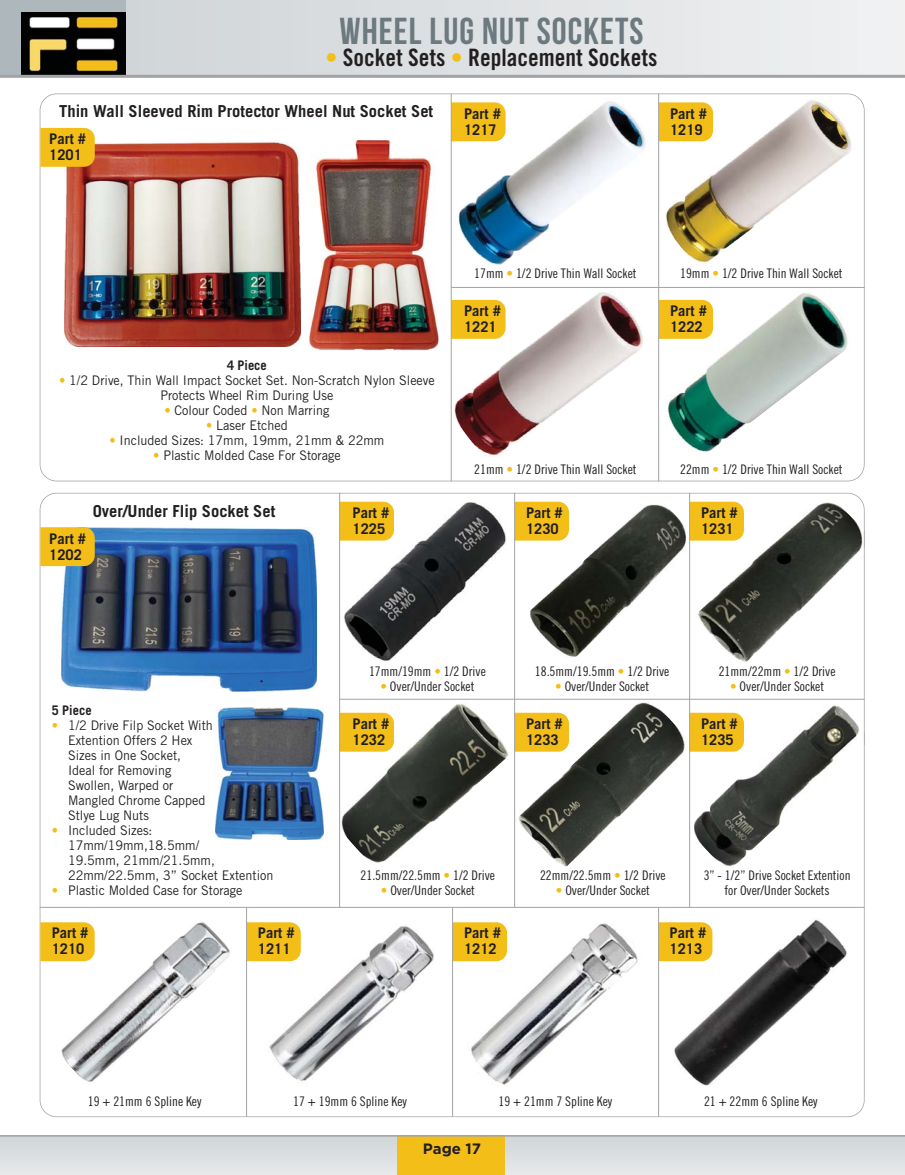
<style>
.page{position:relative;width:905px;height:1175px;background:#fff}
.page>*{position:absolute;margin:0;border:0;box-sizing:border-box;transform-origin:0 0}
.t1{font:700 37.5px "Bebas Neue";letter-spacing:.03em;color:#6c797e}
.t2{font:24px "Trade Gothic Bold Cond Twenty";color:#231f20}
.t3{font:700 16.5px "Trade Gothic";color:#231f20}
.t4{font:700 15px "Gotham";color:#231f20}
.t5{font:700 14.7px/16px "Trade Gothic";color:#231f20}
.t6{font:13.2px/15px "Trade Gothic Cond Eighteen";color:#231f20;text-align:center}
.t7{font:13.2px/15px "Trade Gothic";color:#231f20;scale:.95 1}
.t8{font:700 13.2px "Trade Gothic";color:#231f20;scale:.95 1}
.s1{color:#f4be18}
</style>
<div class="page">
<div style="left:0;top:1135px;width:904px;height:39px;background:#dbdee0"></div>
<div style="left:118px;top:0;width:786px;height:76px;background:linear-gradient(to right,#d0d4d7,#eff0f1)"></div>
<div style="left:397px;top:1135px;width:107px;height:39px;background:#f4be18"></div>
<div style="left:0;top:0;width:125px;height:76px;background:#adb7bc"></div>
<img style="left:22px;top:13px;width:103px;height:62px">
<hr style="left:0;top:75px;width:904px;height:3px;background:#a1a3a5">
<hr style="left:0;top:1135px;width:904px;height:1px;background:#a1a3a5">
<img style="left:64px;top:142px;width:236px;height:205px">
<div style="left:40px;top:93px;width:824px;height:388px;border:2px solid #a1a3a5;border-radius:17px"></div>
<svg style="left:40px;top:128px;width:55px;height:39px;background:#f2bd1d"></svg>
<hr style="left:451px;top:287px;width:413px;height:1px;background:#a1a3a5">
<img style="left:309px;top:140px;width:130px;height:211px">
<hr style="left:451px;top:93px;width:1px;height:388px;background:#a1a3a5">
<hr style="left:658px;top:93px;width:1px;height:388px;background:#a1a3a5">
<img style="left:452px;top:101px;width:194px;height:164px">
<img style="left:659px;top:98px;width:200px;height:169px">
<img style="left:452px;top:292px;width:191px;height:164px">
<img style="left:659px;top:290px;width:189px;height:169px">
<svg style="left:658px;top:401px;width:1px;height:12px"></svg>
<img style="left:61px;top:527px;width:255px;height:164px">
<svg style="left:40px;top:527px;width:55px;height:39px;background:#efbc1d"></svg>
<img style="left:215px;top:707px;width:108px;height:132px">
<img style="left:340px;top:497px;width:166px;height:168px">
<img style="left:524px;top:501px;width:163px;height:156px">
<img style="left:693px;top:497px;width:170px;height:165px">
<svg style="left:863px;top:530px;width:2px;height:19px"></svg>
<img style="left:340px;top:700px;width:169px;height:168px">
<img style="left:515px;top:700px;width:345px;height:168px">
<svg style="left:863px;top:731px;width:2px;height:14px"></svg>
<div style="left:340px;top:502px;width:54px;height:38px;background:#f4be18"></div>
<svg style="left:340px;top:712px;width:54px;height:39px;background:#f4c021"></svg>
<div style="left:515px;top:502px;width:54px;height:38px;background:#f4be18"></div>
<svg style="left:515px;top:712px;width:54px;height:39px;background:#f4c021"></svg>
<div style="left:690px;top:502px;width:54px;height:38px;background:#f4be18"></div>
<svg style="left:690px;top:712px;width:54px;height:39px;background:#f4c021"></svg>
<img style="left:56px;top:922px;width:174px;height:160px">
<img style="left:262px;top:926px;width:172px;height:156px">
<img style="left:467px;top:923px;width:171px;height:162px">
<img style="left:672px;top:920px;width:175px;height:166px">
<div style="left:659px;top:922px;width:53px;height:39px;background:#f4be18"></div>
<div style="left:453px;top:922px;width:54px;height:39px;background:#f4be18"></div>
<svg style="left:247px;top:922px;width:54px;height:39px;background:#f4c020"></svg>
<svg style="left:40px;top:922px;width:55px;height:39px;background:#f4c021"></svg>
<hr style="left:339px;top:699px;width:525px;height:1px;background:#a1a3a5">
<hr style="left:40px;top:907px;width:824px;height:1px;background:#a1a3a5">
<hr style="left:339px;top:493px;width:1px;height:414px;background:#a1a3a5">
<hr style="left:689px;top:493px;width:1px;height:414px;background:#a1a3a5">
<hr style="left:514px;top:493px;width:1px;height:414px;background:#a1a3a5">
<hr style="left:246px;top:907px;width:1px;height:209px;background:#a1a3a5">
<hr style="left:452px;top:907px;width:1px;height:209px;background:#a1a3a5">
<hr style="left:658px;top:907px;width:1px;height:209px;background:#a1a3a5">
<h1 class="t1" style="left:339px;top:9px;width:305px">WHEEL LUG NUT SOCKETS</h1>
<h2 class="t2" style="left:325px;top:48px;width:333px"><span class="s1">•</span> Socket Sets <span class="s1">•</span> Replacement Sockets</h2>
<p class="t3" style="left:59px;top:106px;width:375px">Thin Wall Sleeved Rim Protector Wheel Nut Socket Set</p>
<p class="t5" style="left:49px;top:132px;width:38px">Part #<br>1201</p>
<p class="t5" style="left:464px;top:107px;width:38px">Part #<br>1217</p>
<p class="t5" style="left:670px;top:107px;width:38px">Part #<br>1219</p>
<p class="t6" style="left:474px;top:267px;width:164px">17mm <span class="s1">•</span> 1/2 Drive Thin Wall Socket</p>
<p class="t6" style="left:680px;top:267px;width:164px">19mm <span class="s1">•</span> 1/2 Drive Thin Wall Socket</p>
<p class="t8" style="left:227px;top:360px;width:43px">4 Piece</p>
<p class="t7" style="left:59px;top:374px;width:397px;text-align:center"><span class="s1">•</span> 1/2 Drive, Thin Wall Impact Socket Set. Non-Scratch Nylon Sleeve<br>Protects Wheel Rim During Use</p>
<p class="t7" style="left:164px;top:404px;width:175px"><span class="s1">•</span> Colour Coded <span class="s1">•</span> Non Marring</p>
<p class="t7" style="left:206px;top:419px;width:87px"><span class="s1">•</span> Laser Etched</p>
<p class="t7" style="left:109px;top:434px;width:291px"><span class="s1">•</span> Included Sizes: 17mm, 19mm, 21mm &amp; 22mm</p>
<p class="t7" style="left:153px;top:449px;width:199px"><span class="s1">•</span> Plastic Molded Case For Storage</p>
<p class="t3" style="left:93px;top:505px;width:184px">Over/Under Flip Socket Set</p>
<p class="t5" style="left:49px;top:532px;width:38px">Part #<br>1202</p>
<p class="t5" style="left:352px;top:506px;width:38px">Part #<br>1225</p>
<p class="t5" style="left:464px;top:304px;width:38px">Part #<br>1221</p>
<p class="t5" style="left:670px;top:304px;width:38px">Part #<br>1222</p>
<p class="t6" style="left:474px;top:462px;width:164px">21mm <span class="s1">•</span> 1/2 Drive Thin Wall Socket</p>
<p class="t6" style="left:680px;top:462px;width:164px">22mm <span class="s1">•</span> 1/2 Drive Thin Wall Socket</p>
<p class="t5" style="left:526px;top:506px;width:38px">Part #<br>1230</p>
<p class="t5" style="left:701px;top:506px;width:38px">Part #<br>1231</p>
<p class="t8" style="left:52px;top:706px;width:43px">5 Piece</p>
<p class="t7" style="left:68px;top:719px;width:154px;text-indent:-16px"><span class="s1">•</span> 1/2 Drive Filp Socket With<br>Extention Offers 2 Hex<br>Sizes in One Socket,<br>Ideal for Removing<br>Swollen, Warped or<br>Mangled Chrome Capped<br>Stlye Lug Nuts</p>
<p class="t7" style="left:68px;top:824px;width:218px;text-indent:-16px"><span class="s1">•</span> Included Sizes:<br>17mm/19mm,18.5mm/<br>19.5mm, 21mm/21.5mm,<br>22mm/22.5mm, 3” Socket Extention</p>
<p class="t7" style="left:52px;top:884px;width:202px"><span class="s1">•</span> Plastic Molded Case for Storage</p>
<p class="t5" style="left:52px;top:926px;width:38px">Part #<br>1210</p>
<p class="t5" style="left:258px;top:926px;width:38px">Part #<br>1211</p>
<p class="t6" style="left:369px;top:664px;width:118px">17mm/19mm <span class="s1">•</span> 1/2 Drive</p>
<p class="t6" style="left:380px;top:679px;width:95px"><span class="s1">•</span> Over/Under Socket</p>
<p class="t5" style="left:352px;top:716px;width:38px">Part #<br>1232</p>
<p class="t6" style="left:535px;top:664px;width:136px">18.5mm/19.5mm <span class="s1">•</span> 1/2 Drive</p>
<p class="t6" style="left:555px;top:679px;width:95px"><span class="s1">•</span> Over/Under Socket</p>
<p class="t5" style="left:526px;top:716px;width:38px">Part #<br>1233</p>
<p class="t6" style="left:718px;top:664px;width:118px">21mm/22mm <span class="s1">•</span> 1/2 Drive</p>
<p class="t6" style="left:730px;top:679px;width:95px"><span class="s1">•</span> Over/Under Socket</p>
<p class="t5" style="left:701px;top:716px;width:38px">Part #<br>1235</p>
<p class="t6" style="left:360px;top:869px;width:136px">21.5mm/22.5mm <span class="s1">•</span> 1/2 Drive</p>
<p class="t6" style="left:381px;top:884px;width:95px"><span class="s1">•</span> Over/Under Socket</p>
<p class="t5" style="left:464px;top:926px;width:38px">Part #<br>1212</p>
<p class="t6" style="left:540px;top:869px;width:127px">22mm/22.5mm <span class="s1">•</span> 1/2 Drive</p>
<p class="t6" style="left:556px;top:884px;width:95px"><span class="s1">•</span> Over/Under Socket</p>
<p class="t6" style="left:703px;top:869px;width:148px">3” - 1/2” Drive Socket Extention for Over/Under Sockets</p>
<p class="t5" style="left:669px;top:926px;width:38px">Part #<br>1213</p>
<p class="t6" style="left:88px;top:1094px;width:115px">19 + 21mm 6 Spline Key</p>
<p class="t6" style="left:293px;top:1094px;width:115px">17 + 19mm 6 Spline Key</p>
<p class="t6" style="left:498px;top:1094px;width:115px">19 + 21mm 7 Spline Key</p>
<p class="t6" style="left:704px;top:1094px;width:115px">21 + 22mm 6 Spline Key</p>
<p class="t4" style="left:423px;top:1139px;width:60px">Page 17</p>
</div>
